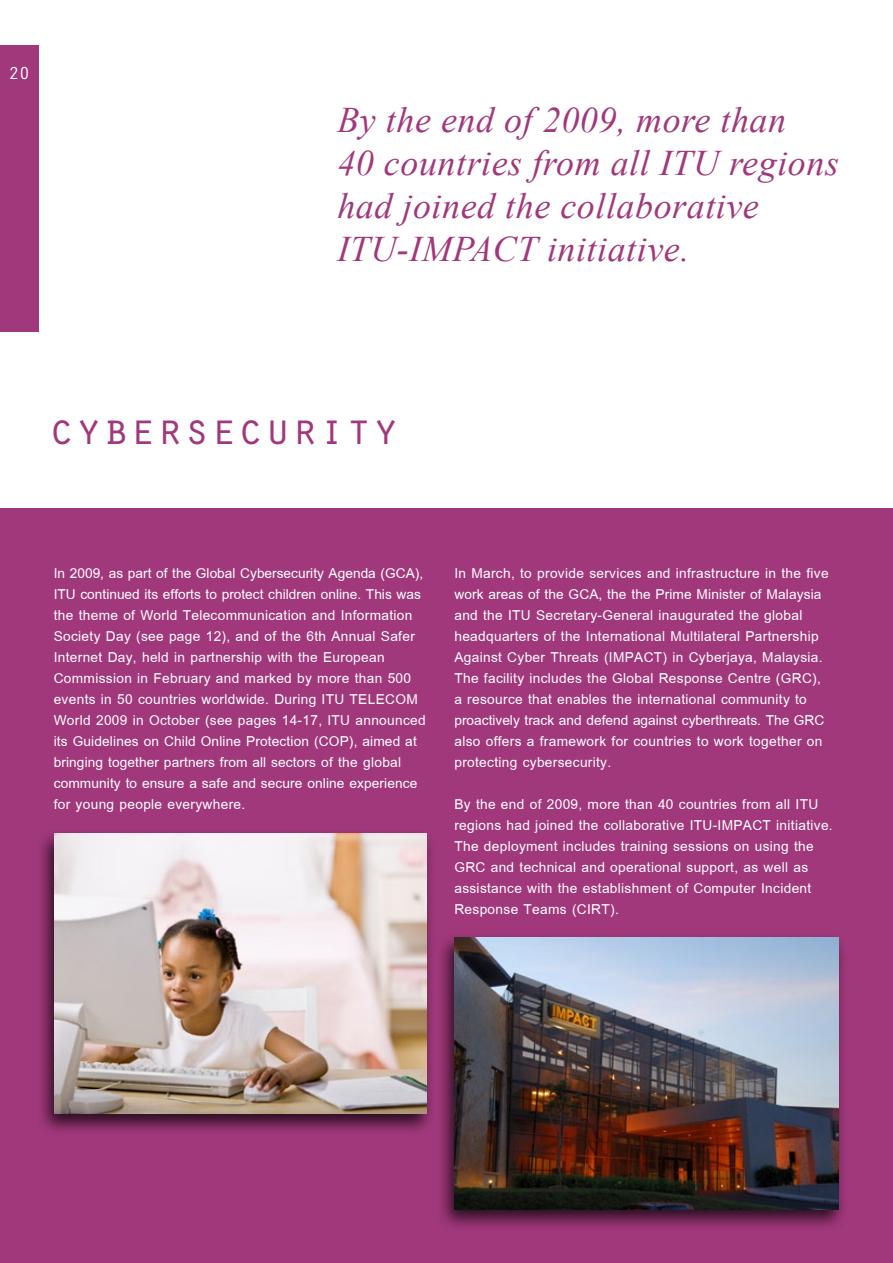
<style>
.page{position:relative;width:893px;height:1263px;background:#fff}
.page>*{position:absolute;margin:0;border:0;box-sizing:border-box;transform-origin:0 0}
.t1{font:45px "Orator Std";color:#a1387c}
.t2{font:italic 36px/43.2px "Times New Roman";letter-spacing:.015em;color:#a1387c}
.t3{font:21px/21px "Browallia New";letter-spacing:.015em;color:#fff}
.t4{font:18px "Orator Std";color:#fff}
</style>
<div class="page">
<div style="left:0;top:508px;width:893px;height:755px;background:#a1387c"></div>
<div style="left:0;top:45px;width:39px;height:287px;background:#a1387c"></div>
<div style="left:35px;top:827px;width:401px;height:309px;background:#000;opacity:.75"></div>
<img style="left:54px;top:833px;width:373px;height:280px">
<div style="left:435px;top:931px;width:413px;height:300px;background:#000;opacity:.75"></div>
<img style="left:454px;top:937px;width:385px;height:272px">
<p class="t4" style="left:8px;top:60px;width:23px">20</p>
<h2 class="t2" style="left:337px;top:97px;width:503px">By the end of 2009, more than<br>40 countries from all ITU regions had joined the collaborative<br>ITU-IMPACT initiative.</h2>
<h1 class="t1" style="left:48px;top:397px;width:352px">cybersecurity</h1>
<p class="t3" style="left:54px;top:562px;width:374px">In 2009, as part of the Global Cybersecurity Agenda (GCA), ITU continued its efforts to protect children online. This was the theme of World Telecommunication and Information Society Day (see page 12), and of the 6th Annual Safer Internet Day, held in partnership with the European Commission in February and marked by more than 500 events in 50 countries worldwide. During ITU TELECOM World 2009 in October (see pages 14-17, ITU announced its Guidelines on Child Online Protection (COP), aimed at bringing together partners from all sectors of the global community to ensure a safe and secure online experience for young people everywhere.</p>
<p class="t3" style="left:454px;top:563px;width:376px">In March, to provide services and infrastructure in the five work areas of the GCA, the the Prime Minister of Malaysia and the ITU Secretary-General inaugurated the global headquarters of the International Multilateral Partnership Against Cyber Threats (IMPACT) in Cyberjaya, Malaysia.<br>The facility includes the Global Response Centre (GRC), a resource that enables the international community to proactively track and defend against cyberthreats. The GRC also offers a framework for countries to work together on protecting cybersecurity.</p>
<p class="t3" style="left:454px;top:794px;width:380px">By the end of 2009, more than 40 countries from all ITU regions had joined the collaborative ITU-IMPACT initiative.<br>The deployment includes training sessions on using the GRC and technical and operational support, as well as assistance with the establishment of Computer Incident Response Teams (CIRT).</p>
</div>
